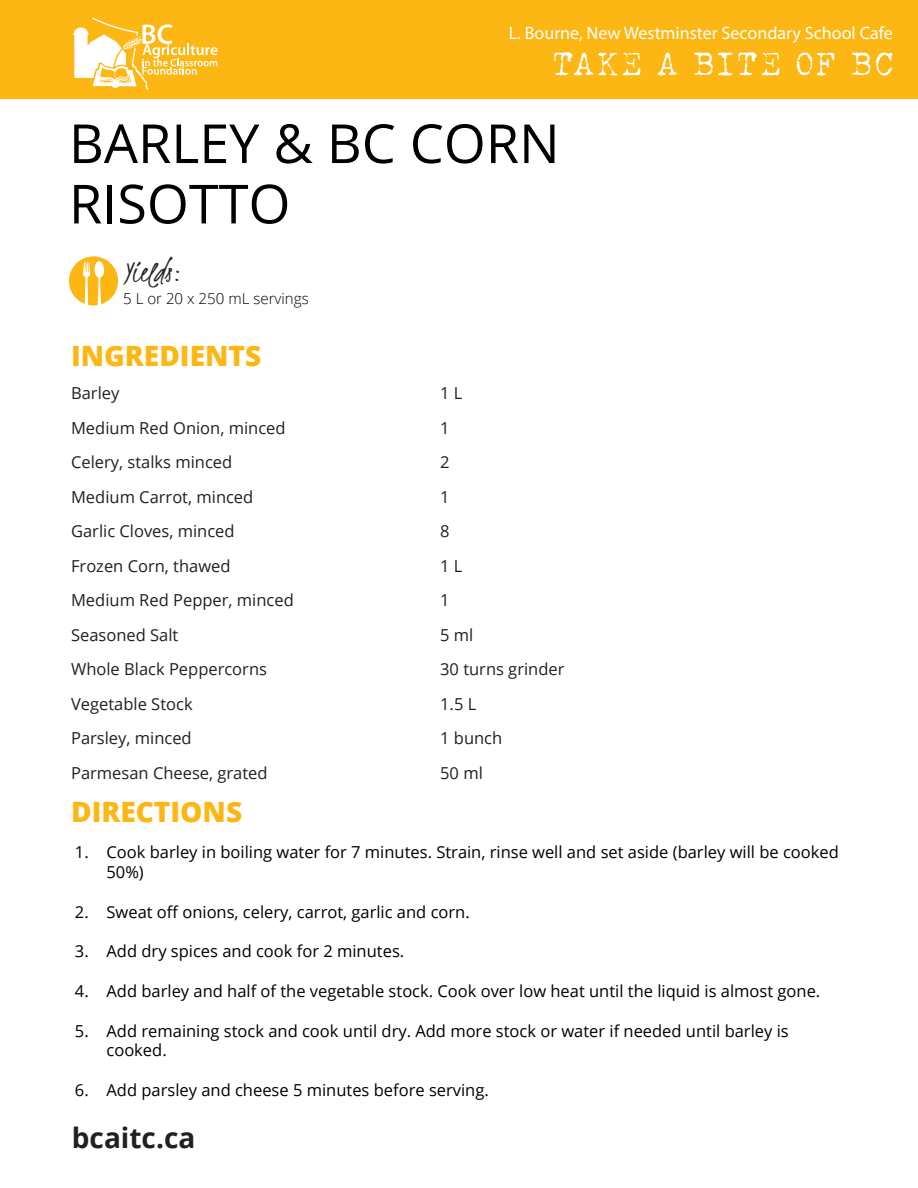
<style>
.page{position:relative;width:918px;height:1188px;background:#fff}
.page>*{position:absolute;margin:0;border:0;box-sizing:border-box;transform-origin:0 0}
.t1{font:53.85px/60.3px "Open Sans";color:#010101}
.t2{font:32.4px "Kristi";color:#231f20}
.t3{font:800 28.05px "Open Sans";color:#fdb714}
.t4{font:700 28.05px "Open Sans";color:#231f20}
.t5{font:18px "Myriad Pro";color:#fff}
.t6{font:16.5px/19.8px "Open Sans";color:#010101}
.t7{font:16.5px "Open Sans";color:#231f20}
.t8{font:300 15.15px "Open Sans";color:#010101}
</style>
<div class="page">
<div style="left:0;top:0;width:918px;height:98px;background:#fdb714"></div>
<svg style="left:69px;top:256px;width:49px;height:50px"></svg>
<svg style="left:73px;top:18px;width:145px;height:72px"></svg>
<svg style="left:554px;top:52px;width:338px;height:24px"></svg>
<p class="t5" style="left:509px;top:22px;width:386px">L. Bourne, New Westminster Secondary School Cafe</p>
<h1 class="t1" style="left:69px;top:112px;width:492px">BARLEY &amp; BC CORN<br>RISOTTO</h1>
<h2 class="t2" style="left:123px;top:251px;width:60px">Yields:</h2>
<p class="t8" style="left:123px;top:288px;width:187px">5 L or 20 x 250 mL servings</p>
<h3 class="t3" style="left:71px;top:334px;width:192px">INGREDIENTS</h3>
<p class="t7" style="left:71px;top:382px;width:50px">Barley</p>
<p class="t7" style="left:440px;top:382px;width:24px">1 L</p>
<p class="t7" style="left:71px;top:417px;width:216px">Medium Red Onion, minced</p>
<p class="t7" style="left:440px;top:417px;width:11px">1</p>
<p class="t7" style="left:71px;top:451px;width:163px">Celery, stalks minced</p>
<p class="t7" style="left:440px;top:451px;width:11px">2</p>
<p class="t7" style="left:71px;top:486px;width:184px">Medium Carrot, minced</p>
<p class="t7" style="left:440px;top:486px;width:11px">1</p>
<p class="t7" style="left:71px;top:520px;width:165px">Garlic Cloves, minced</p>
<p class="t7" style="left:440px;top:520px;width:11px">8</p>
<p class="t7" style="left:71px;top:555px;width:161px">Frozen Corn, thawed</p>
<p class="t7" style="left:440px;top:555px;width:24px">1 L</p>
<p class="t7" style="left:71px;top:589px;width:224px">Medium Red Pepper, minced</p>
<p class="t7" style="left:440px;top:589px;width:11px">1</p>
<p class="t7" style="left:71px;top:624px;width:109px">Seasoned Salt</p>
<p class="t7" style="left:440px;top:624px;width:35px">5 ml</p>
<p class="t7" style="left:71px;top:658px;width:197px">Whole Black Peppercorns</p>
<p class="t7" style="left:440px;top:658px;width:126px">30 turns grinder</p>
<p class="t7" style="left:71px;top:693px;width:123px">Vegetable Stock</p>
<p class="t7" style="left:440px;top:693px;width:38px">1.5 L</p>
<p class="t7" style="left:71px;top:727px;width:122px">Parsley, minced</p>
<p class="t7" style="left:440px;top:727px;width:64px">1 bunch</p>
<p class="t7" style="left:71px;top:762px;width:198px">Parmesan Cheese, grated</p>
<p class="t7" style="left:440px;top:762px;width:44px">50 ml</p>
<h3 class="t3" style="left:71px;top:791px;width:173px">DIRECTIONS</h3>
<p class="t6" style="left:107px;top:842px;width:734px">Cook barley in boiling water for 7 minutes. Strain, rinse well and set aside (barley will be cooked<br>50%)</p>
<p class="t6" style="left:107px;top:902px;width:365px">Sweat off onions, celery, carrot, garlic and corn.</p>
<p class="t6" style="left:107px;top:941px;width:299px">Add dry spices and cook for 2 minutes.</p>
<p class="t6" style="left:107px;top:981px;width:715px">Add barley and half of the vegetable stock. Cook over low heat until the liquid is almost gone.</p>
<p class="t6" style="left:107px;top:1020px;width:684px">Add remaining stock and cook until dry. Add more stock or water if needed until barley is cooked.</p>
<p class="t6" style="left:107px;top:1080px;width:384px">Add parsley and cheese 5 minutes before serving.</p>
<p class="t6" style="left:75px;top:842px;width:15px">1.</p>
<p class="t6" style="left:75px;top:902px;width:15px">2.</p>
<p class="t6" style="left:75px;top:941px;width:15px">3.</p>
<p class="t6" style="left:75px;top:981px;width:15px">4.</p>
<p class="t6" style="left:75px;top:1020px;width:15px">5.</p>
<p class="t6" style="left:75px;top:1080px;width:15px">6.</p>
<h3 class="t4" style="left:72px;top:1118px;width:125px">bcaitc.ca</h3>
</div>
